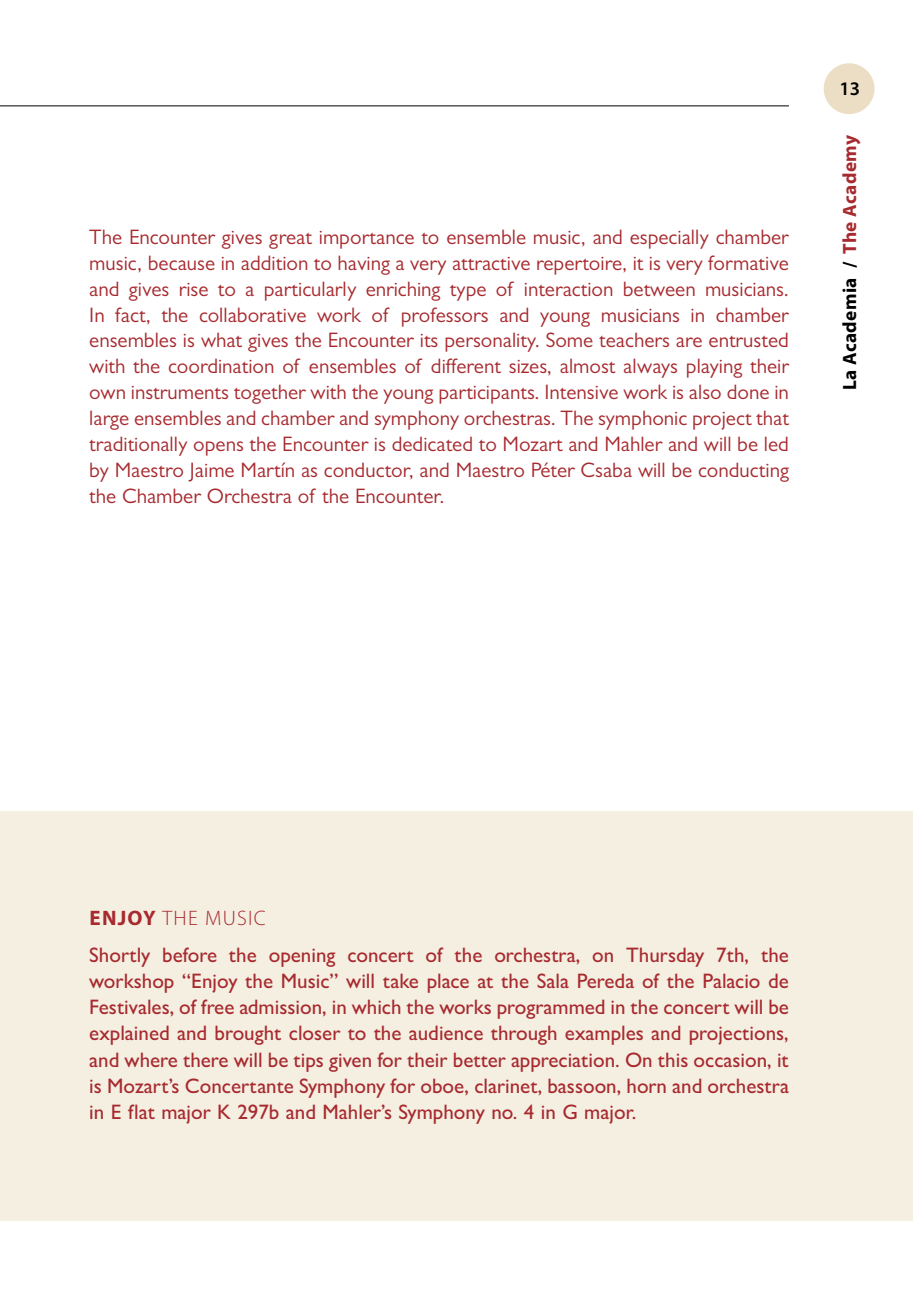
<style>
.page{position:relative;width:913px;height:1300px;background:#fff}
.page>*{position:absolute;margin:0;border:0;box-sizing:border-box;transform-origin:0 0}
.t1{font:21px/25.9px "Gill Sans MT Pro";color:#a72a2f;text-align:justify}
.t2{font:500 21px/26.2px "Gill Sans MT Pro";color:#a72a2f;text-align:justify}
.t3{font:300 21px "Myriad Pro";letter-spacing:.06em;color:#a72a2f}
.t4{font:700 19.25px "Myriad Pro";letter-spacing:.02em;color:#000}
.t5{font:600 19.25px "Myriad Pro";color:#000}
.s1{color:#a72a2f}
.s2{font-weight:700}
</style>
<div class="page">
<hr style="left:0;top:105px;width:789px;height:1px;background:#000">
<div style="left:823px;top:63px;width:51px;height:51px;background:#ebdec4;border-radius:50%"></div>
<div style="left:0;top:811px;width:913px;height:409px;background:#f5efe2"></div>
<p class="t1" style="left:89px;top:224px;width:701px">The Encounter gives great importance to ensemble music, and especially chamber music, because in addition to having a very attractive repertoire, it is very formative and gives rise to a particularly enriching type of interaction between musicians.<br>In fact, the collaborative work of professors and young musicians in chamber ensembles is what gives the Encounter its personality. Some teachers are entrusted with the coordination of ensembles of different sizes, almost always playing their own instruments together with the young participants. Intensive work is also done in large ensembles and chamber and symphony orchestras. The symphonic project that traditionally opens the Encounter is dedicated to Mozart and Mahler and will be led by Maestro Jaime Martín as conductor, and Maestro Péter Csaba will be conducting the Chamber Orchestra of the Encounter.</p>
<p class="t5" style="left:839px;top:76px;width:22px">13</p>
<p class="t4" style="left:837px;top:390px;width:256px;rotate:-90deg">La Academia / <span class="s1">The Academy</span></p>
<p class="t3" style="left:90px;top:905px;width:178px"><span class="s2">ENJOY</span> THE MUSIC</p>
<p class="t2" style="left:89px;top:941px;width:701px">Shortly before the opening concert of the orchestra, on Thursday 7th, the workshop “Enjoy the Music” will take place at the Sala Pereda of the Palacio de Festivales, of free admission, in which the works programmed in the concert will be explained and brought closer to the audience through examples and projections, and where there will be tips given for their better appreciation. On this occasion, it is Mozart’s Concertante Symphony for oboe, clarinet, bassoon, horn and orchestra in E flat major K 297b and Mahler’s Symphony no. 4 in G major.</p>
</div>
